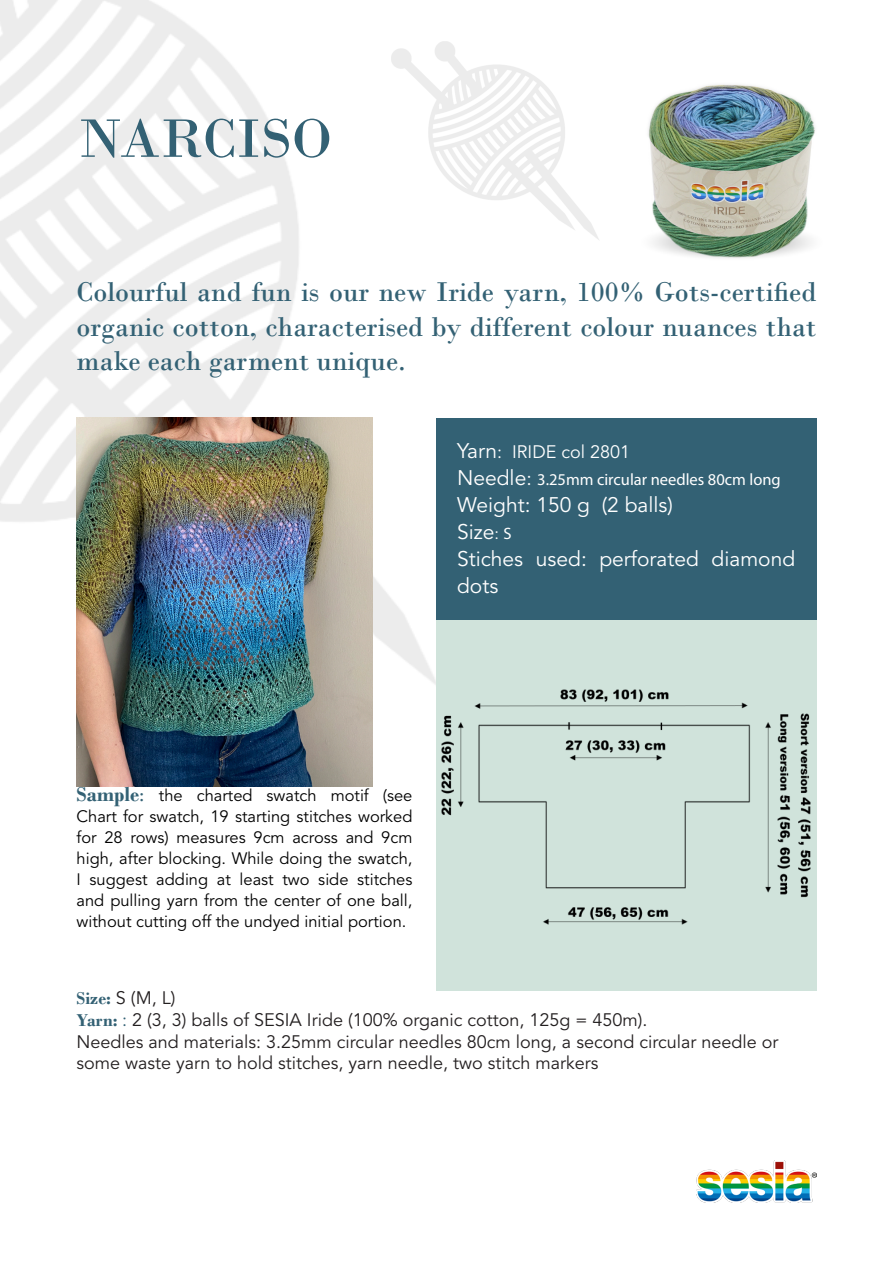
<style>
.page{position:relative;width:893px;height:1263px;background:#fff}
.page>*{position:absolute;margin:0;border:0;box-sizing:border-box;transform-origin:0 0}
.t1{font:57px "Bodoni";color:#336174}
.t2{font:28.5px/34.5px "Bodoni";color:#336174;text-align:justify}
.t3{font:21px/27px "Avenir LT Std";color:#fff}
.t4{font:18px/21.6px "Avenir LT Std";color:#231f20}
.t5{font:18px "Avenir LT Std";color:#fff}
.t6{font:16.5px/21px "Avenir LT Std";color:#000;text-align:justify}
.t7{font:16.5px "Myriad Pro";color:#fff}
.s1{font-size:21px}
.s2{font-family:"Avenir LT Std";font-size:21px}
.s3{font-family:"Avenir LT Std";font-size:19.5px}
.s4{font-size:16.5px}
.s5{font-family:"Myriad Pro";font-size:16.5px}
.s6{font-family:"Bodoni";font-weight:700;font-size:21px;color:#336174}
.s7{font-family:"Bodoni";font-size:19.5px;color:#336174}
.s8{font-family:"Bodoni";font-weight:700;color:#336174}
.s9{color:#336174}
</style>
<div class="page">
<img style="left:648px;top:84px;width:167px;height:174px">
<img style="left:0;top:0;width:446px;height:695px">
<img style="left:77px;top:418px;width:295px;height:369px">
<div style="left:436px;top:418px;width:380px;height:202px;background:#336174"></div>
<img style="left:697px;top:1161px;width:119px;height:41px">
<div style="left:436px;top:620px;width:380px;height:371px;background:#d0e3db"></div>
<img style="left:441px;top:689px;width:370px;height:236px">
<p class="t1" style="left:79px;top:105px;width:255px">NARCISO</p>
<p class="t2" style="left:77px;top:275px;width:741px">Colourful and fun is our new Iride yarn, 100% Gots-certified organic cotton, characterised by different colour nuances that make each garment unique.</p>
<p class="t5" style="left:457px;top:441px;width:174px"><span class="s1">Yarn</span>: IRIDE col 2801</p>
<p class="t7" style="left:457px;top:469px;width:325px"><span class="s2">Needle</span><span class="s3">:</span> 3.25mm circular needles 80cm long</p>
<p class="t3" style="left:457px;top:492px;width:217px">Weight: 150 g (2 balls)</p>
<p class="t3" style="left:457px;top:519px;width:56px">Size<span class="s4">:</span> <span class="s5">S</span></p>
<p class="t3" style="left:457px;top:546px;width:340px">Stiches used: perforated diamond dots</p>
<p class="t6" style="left:77px;top:785px;width:337px"><span class="s6">Sample</span><span class="s7">:</span> the charted swatch motif (see Chart for swatch, 19 starting stitches worked for 28 rows) measures 9cm across and 9cm high, after blocking. While doing the swatch, I suggest adding at least two side stitches and pulling yarn from the center of one ball, without cutting off the undyed initial portion.</p>
<p class="t4" style="left:77px;top:988px;width:100px"><span class="s8">Size:</span> S (M, L)</p>
<p class="t4" style="left:77px;top:1009px;width:572px"><span class="s8">Yarn:</span> <span class="s9">:</span> 2 (3, 3) balls of SESIA Iride (100% organic cotton, 125g = 450m).</p>
<p class="t4" style="left:77px;top:1031px;width:703px">Needles and materials: 3.25mm circular needles 80cm long, a second circular needle or some waste yarn to hold stitches, yarn needle, two stitch markers</p>
</div>
